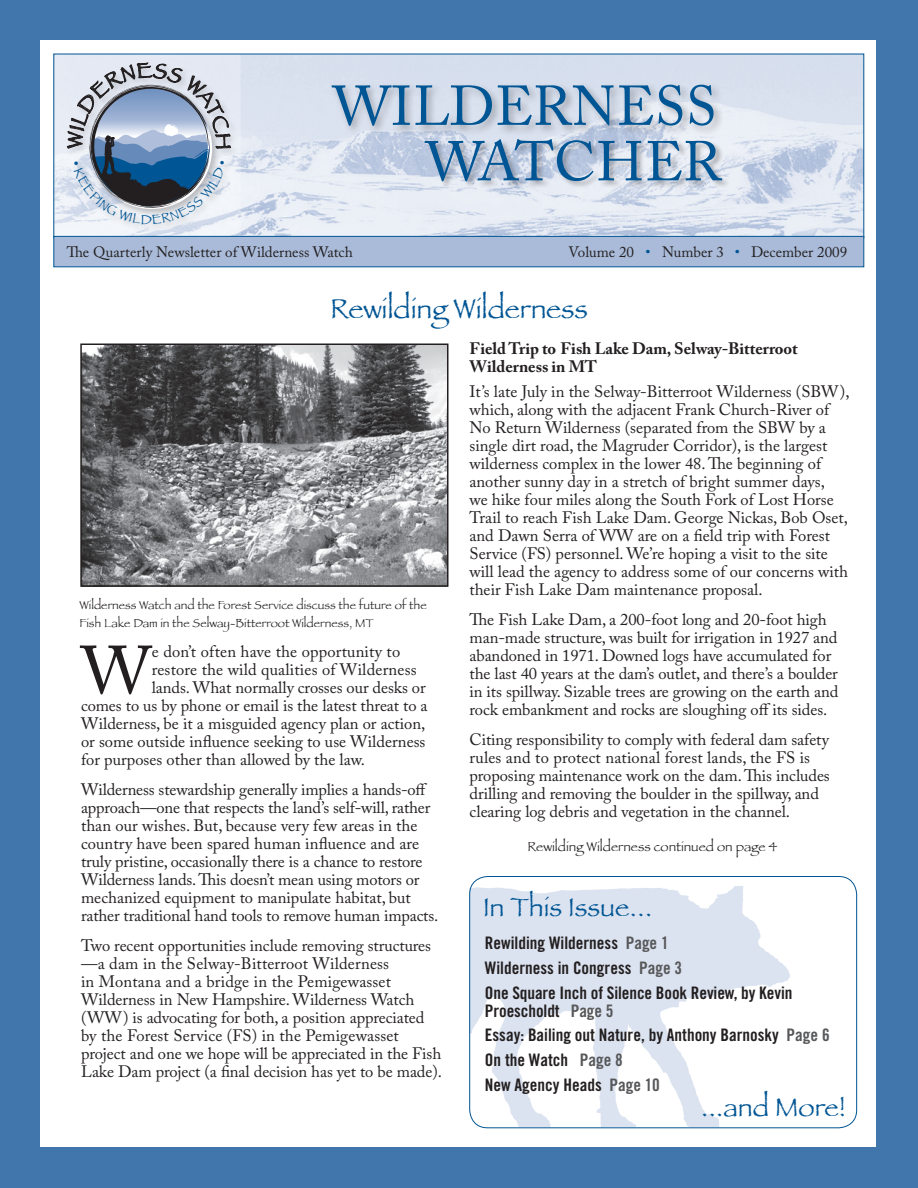
<style>
.page{position:relative;width:918px;height:1188px;background:#4176ad}
.page>*{position:absolute;margin:0;border:0;box-sizing:border-box;transform-origin:0 0}
.t1{font:67.2px "Adobe Caslon Pro";color:#231f20}
.t2{font:55.5px/55.5px "Adobe Caslon Pro";color:#005594}
.t3{font:28.5px "Papyrus";letter-spacing:-.005em;color:#005594}
.t4{font:27px "Papyrus";color:#005594}
.t5{font:17.25px/24.8px "Trade Gothic Bold Cond Twenty";color:#231f20}
.t6{font:16.5px/18px "Adobe Caslon Pro";letter-spacing:-.005em;color:#231f20}
.t7{font:700 16.5px/18px "Adobe Caslon Pro";letter-spacing:-.005em;color:#231f20}
.t8{font:15px "Adobe Caslon Pro";color:#231f20}
.t9{font:13.5px "Papyrus";color:#231f20}
.t10{font:12px/18px "Papyrus";color:#231f20}
.s1{color:#005594}
.s2{color:#57585a}
</style>
<div class="page">
<div style="left:40px;top:40px;width:836px;height:1108px;background:#fff"></div>
<img style="left:56px;top:56px;width:806px;height:180px">
<div style="left:54px;top:236px;width:810px;height:31px;background:#a9bbd9;border:1px solid #005594"></div>
<div style="left:64px;top:62px;width:174px;height:171px;background:#231f20;opacity:.26"></div>
<div style="left:328px;top:82px;width:396px;height:55px;background:#231f20;opacity:.31"></div>
<div style="left:424px;top:139px;width:306px;height:51px;background:#231f20;opacity:.31"></div>
<img style="left:470px;top:882px;width:320px;height:245px">
<div style="left:470px;top:876px;width:387px;height:252px;border:1px solid #005594;border-radius:18px"></div>
<img style="left:83px;top:347px;width:362px;height:237px">
<div style="left:80px;top:344px;width:368px;height:243px;border:2px solid #231f20"></div>
<svg style="left:67px;top:62px;width:164px;height:163px"></svg>
<h2 class="t2" style="left:426px;top:78px;width:258px;text-indent:69px">erness watch</h2>
<h2 class="t2" style="left:333px;top:78px;width:42px">wild</h2>
<h2 class="t2" style="left:645px;top:133px;width:58px">er</h2>
<p class="t8" style="left:67px;top:243px;width:288px">The Quarterly Newsletter of Wilderness Watch</p>
<p class="t8" style="left:568px;top:243px;width:280px">Volume 20 <span class="s1">•</span> Number 3 <span class="s1">•</span> December 2009</p>
<h3 class="t3" style="left:330px;top:292px;width:259px">Rewilding Wilderness</h3>
<p class="t10" style="left:80px;top:596px;width:349px">Wilderness Watch and the Forest Service discuss the future of the<br>Fish Lake Dam in the Selway-Bitterroot Wilderness, MT</p>
<h1 class="t1" style="left:81px;top:631px;width:72px">W</h1>
<p class="t6" style="left:152px;top:642px;width:250px">e don’t often have the opportunity to</p>
<p class="t6" style="left:152px;top:660px;width:266px">restore the wild qualities of Wilderness</p>
<p class="t6" style="left:152px;top:678px;width:275px">lands. What normally crosses our desks or</p>
<p class="t6" style="left:81px;top:696px;width:348px">comes to us by phone or email is the latest threat to a</p>
<p class="t6" style="left:81px;top:714px;width:346px">Wilderness, be it a misguided agency plan or action,</p>
<p class="t6" style="left:81px;top:732px;width:346px">or some outside influence seeking to use Wilderness</p>
<p class="t6" style="left:81px;top:750px;width:286px">for purposes other than allowed by the law.</p>
<p class="t6" style="left:81px;top:780px;width:359px">Wilderness stewardship generally implies a hands-off approach—one that respects the land’s self-will, rather than our wishes. But, because very few areas in the country have been spared human influence and are truly pristine, occasionally there is a chance to restore Wilderness lands. This doesn’t mean using motors or mechanized equipment to manipulate habitat, but rather traditional hand tools to remove human impacts.</p>
<p class="t6" style="left:81px;top:936px;width:362px">Two recent opportunities include removing structures —a dam in the Selway-Bitterroot Wilderness<br>in Montana and a bridge in the Pemigewasset Wilderness in New Hampshire. Wilderness Watch (WW) is advocating for both, a position appreciated by the Forest Service (FS) in the Pemigewasset project and one we hope will be appreciated in the Fish Lake Dam project (a final decision has yet to be made).</p>
<p class="t7" style="left:469px;top:339px;width:330px">Field Trip to Fish Lake Dam, Selway-Bitterroot<br>Wilderness in MT</p>
<p class="t6" style="left:469px;top:382px;width:382px">It’s late July in the Selway-Bitterroot Wilderness (SBW), which, along with the adjacent Frank Church-River of No Return Wilderness (separated from the SBW by a single dirt road, the Magruder Corridor), is the largest wilderness complex in the lower 48. The beginning of another sunny day in a stretch of bright summer days,<br>we hike four miles along the South Fork of Lost Horse Trail to reach Fish Lake Dam. George Nickas, Bob Oset, and Dawn Serra of WW are on a field trip with Forest Service (FS) personnel. We’re hoping a visit to the site will lead the agency to address some of our concerns with their Fish Lake Dam maintenance proposal.</p>
<p class="t6" style="left:469px;top:610px;width:370px">The Fish Lake Dam, a 200-foot long and 20-foot high man-made structure, was built for irrigation in 1927 and abandoned in 1971. Downed logs have accumulated for the last 40 years at the dam’s outlet, and there’s a boulder in its spillway. Sizable trees are growing on the earth and rock embankment and rocks are sloughing off its sides.</p>
<p class="t6" style="left:469px;top:730px;width:362px">Citing responsibility to comply with federal dam safety rules and to protect national forest lands, the FS is proposing maintenance work on the dam. This includes drilling and removing the boulder in the spillway, and clearing log debris and vegetation in the channel.</p>
<p class="t9" style="left:527px;top:839px;width:252px">Rewilding Wilderness continued on page 4</p>
<h3 class="t4" style="left:483px;top:891px;width:171px">In This Issue...</h3>
<p class="t5" style="left:485px;top:931px;width:309px">Rewilding Wilderness <span class="s2">Page 1<br></span>Wilderness in Congress <span class="s2">Page 3<br></span>One Square Inch of Silence Book Review, by Kevin</p>
<p class="t5" style="left:485px;top:998px;width:346px">Proescholdt <span class="s2">Page 5<br></span>Essay: Bailing out Nature, by Anthony Barnosky <span class="s2">Page 6<br></span>On the Watch <span class="s2">Page 8<br></span>New Agency Heads <span class="s2">Page 10</span></p>
<h3 class="t4" style="left:701px;top:1091px;width:146px">...and More!</h3>
</div>
